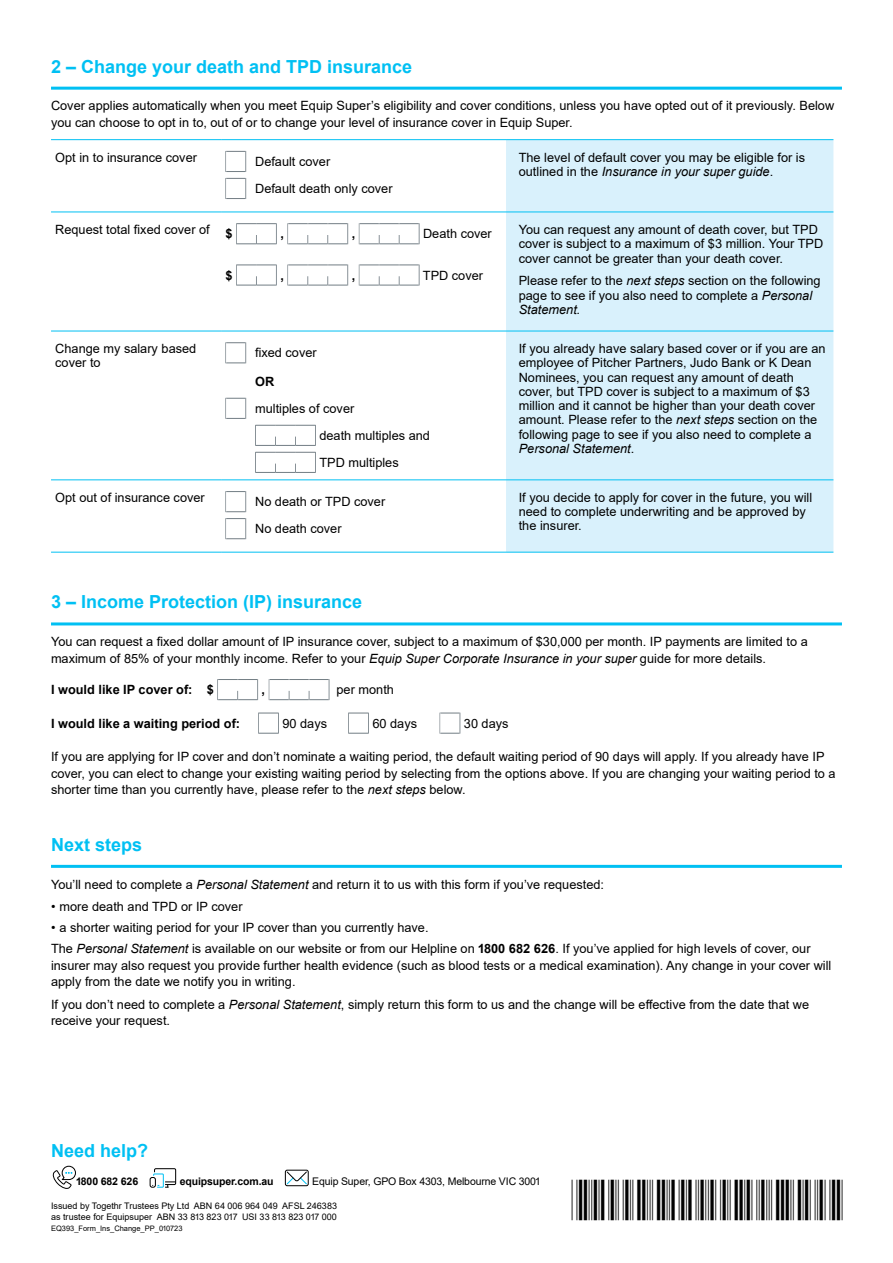
<style>
.page{position:relative;width:893px;height:1263px;background:#fff}
.page>*{position:absolute;margin:0;border:0;box-sizing:border-box;transform-origin:0 0}
.t1{font:40.5px "C39 P24 Dm Tt";color:#000}
.t2{font:700 18px "Arial";color:#00c0f3}
.t3{font:12.75px/14.2px "Arial";color:#000}
.t4{font:700 12.75px "Arial";color:#000}
.t5{font:10.5px "Arial";letter-spacing:-.01em;color:#000}
.t6{font:700 10.5px "Arial";letter-spacing:-.01em;color:#000}
.t7{font:9px/11.2px "Arial";color:#000}
.t8{font:7.5px "Arial";color:#000}
.s1{font-style:italic}
.s2{font-weight:700}
</style>
<div class="page">
<svg style="left:52px;top:1165px;width:24px;height:24px"></svg>
<svg style="left:152px;top:1168px;width:25px;height:20px"></svg>
<div style="left:150px;top:1177px;width:6px;height:11px;border:1px solid #000;border-radius:2px"></div>
<div style="left:285px;top:1170px;width:24px;height:16px;border:1px solid #000;border-radius:2px"></div>
<svg style="left:286px;top:1171px;width:22px;height:14px"></svg>
<hr style="left:51px;top:622px;width:791px;height:3px;background:#00c0f3">
<svg style="left:217px;top:679px;width:41px;height:21px"></svg>
<svg style="left:269px;top:679px;width:61px;height:21px"></svg>
<svg style="left:258px;top:713px;width:21px;height:21px"></svg>
<svg style="left:348px;top:713px;width:21px;height:21px"></svg>
<svg style="left:440px;top:713px;width:20px;height:21px"></svg>
<hr style="left:51px;top:87px;width:791px;height:3px;background:#00c0f3">
<div style="left:506px;top:140px;width:327px;height:412px;background:#d9f1fc"></div>
<hr style="left:51px;top:139px;width:170px;height:1px;background:#00c0f3">
<hr style="left:221px;top:139px;width:285px;height:1px;background:#00c0f3">
<hr style="left:51px;top:331px;width:170px;height:1px;background:#00c0f3">
<hr style="left:221px;top:331px;width:285px;height:1px;background:#00c0f3">
<hr style="left:51px;top:479px;width:170px;height:1px;background:#00c0f3">
<hr style="left:221px;top:479px;width:285px;height:1px;background:#00c0f3">
<hr style="left:506px;top:139px;width:327px;height:1px;background:#00c0f3">
<hr style="left:506px;top:331px;width:327px;height:1px;background:#00c0f3">
<hr style="left:506px;top:479px;width:327px;height:1px;background:#00c0f3">
<hr style="left:51px;top:212px;width:170px;height:1px;background:#00c0f3">
<hr style="left:221px;top:212px;width:285px;height:1px;background:#00c0f3">
<hr style="left:51px;top:552px;width:170px;height:1px;background:#00c0f3">
<hr style="left:221px;top:552px;width:285px;height:1px;background:#00c0f3">
<hr style="left:506px;top:212px;width:327px;height:1px;background:#00c0f3">
<hr style="left:506px;top:552px;width:327px;height:1px;background:#00c0f3">
<svg style="left:225px;top:151px;width:21px;height:21px"></svg>
<svg style="left:225px;top:178px;width:21px;height:21px"></svg>
<svg style="left:236px;top:223px;width:41px;height:21px"></svg>
<svg style="left:287px;top:223px;width:61px;height:21px"></svg>
<svg style="left:359px;top:223px;width:61px;height:21px"></svg>
<svg style="left:236px;top:264px;width:41px;height:22px"></svg>
<svg style="left:287px;top:264px;width:61px;height:22px"></svg>
<svg style="left:359px;top:264px;width:61px;height:22px"></svg>
<svg style="left:225px;top:342px;width:21px;height:21px"></svg>
<svg style="left:225px;top:398px;width:21px;height:21px"></svg>
<svg style="left:255px;top:425px;width:61px;height:21px"></svg>
<svg style="left:255px;top:452px;width:61px;height:21px"></svg>
<svg style="left:225px;top:491px;width:21px;height:21px"></svg>
<svg style="left:225px;top:518px;width:21px;height:21px"></svg>
<hr style="left:51px;top:865px;width:791px;height:3px;background:#00c0f3">
<h2 class="t2" style="left:51px;top:54px;width:363px">2 – Change your death and TPD insurance</h2>
<p class="t3" style="left:51px;top:98px;width:785px;line-height:16.5px">Cover applies automatically when you meet Equip Super’s eligibility and cover conditions, unless you have opted out of it previously. Below you can choose to opt in to, out of or to change your level of insurance cover in Equip Super.</p>
<p class="t3" style="left:55px;top:150px;width:143px">Opt in to insurance cover</p>
<p class="t3" style="left:255px;top:148px;width:139px;line-height:27px">Default cover<br>Default death only cover</p>
<p class="t3" style="left:519px;top:150px;width:288px">The level of default cover you may be eligible for is outlined in the <span class="s1">Insurance in your super guide</span>.</p>
<p class="t3" style="left:55px;top:222px;width:179px">Request total fixed cover of <span class="s2">$</span></p>
<p class="t4" style="left:280px;top:225px;width:5px">,</p>
<p class="t4" style="left:352px;top:225px;width:5px">,</p>
<p class="t3" style="left:519px;top:222px;width:306px">You can request any amount of death cover, but TPD cover is subject to a maximum of $3 million. Your TPD cover cannot be greater than your death cover.</p>
<p class="t3" style="left:519px;top:274px;width:303px">Please refer to the <span class="s1">next steps</span> section on the following page to see if you also need to complete a <span class="s1">Personal<br>Statement.</span></p>
<p class="t3" style="left:423px;top:227px;width:70px">Death cover</p>
<p class="t4" style="left:225px;top:266px;width:9px">$</p>
<p class="t4" style="left:280px;top:266px;width:5px">,</p>
<p class="t4" style="left:352px;top:266px;width:5px">,</p>
<p class="t3" style="left:423px;top:268px;width:62px">TPD cover</p>
<p class="t3" style="left:55px;top:341px;width:143px">Change my salary based cover to</p>
<p class="t3" style="left:255px;top:346px;width:63px">fixed cover</p>
<p class="t4" style="left:255px;top:372px;width:21px">OR</p>
<p class="t3" style="left:319px;top:395px;width:112px;line-height:27px;text-indent:-64px">multiples of cover<br>death multiples and<br>TPD multiples</p>
<p class="t3" style="left:519px;top:341px;width:308px">If you already have salary based cover or if you are an employee of Pitcher Partners, Judo Bank or K Dean Nominees, you can request any amount of death cover, but TPD cover is subject to a maximum of $3 million and it cannot be higher than your death cover amount. Please refer to the <span class="s1">next steps</span> section on the following page to see if you also need to complete a <span class="s1">Personal Statement</span>.</p>
<p class="t3" style="left:55px;top:490px;width:151px">Opt out of insurance cover</p>
<p class="t3" style="left:255px;top:488px;width:132px;line-height:27px">No death or TPD cover<br>No death cover</p>
<p class="t3" style="left:519px;top:490px;width:295px">If you decide to apply for cover in the future, you will need to complete underwriting and be approved by the insurer.</p>
<h2 class="t2" style="left:51px;top:589px;width:313px">3 – Income Protection (IP) insurance</h2>
<p class="t3" style="left:51px;top:633px;width:758px;line-height:16.5px">You can request a fixed dollar amount of IP insurance cover, subject to a maximum of $30,000 per month. IP payments are limited to a maximum of 85% of your monthly income. Refer to your <span class="s1">Equip Super Corporate Insurance in your super</span> guide for more details.</p>
<p class="t4" style="left:51px;top:681px;width:164px">I would like IP cover of: $</p>
<p class="t4" style="left:262px;top:681px;width:5px">,</p>
<p class="t3" style="left:337px;top:682px;width:59px">per month</p>
<p class="t4" style="left:51px;top:714px;width:191px">I would like a waiting period of:</p>
<p class="t3" style="left:282px;top:716px;width:46px">90 days</p>
<p class="t3" style="left:372px;top:716px;width:46px">60 days</p>
<p class="t3" style="left:464px;top:716px;width:46px">30 days</p>
<p class="t3" style="left:51px;top:748px;width:786px;line-height:16.5px">If you are applying for IP cover and don’t nominate a waiting period, the default waiting period of 90 days will apply. If you already have IP cover, you can elect to change your existing waiting period by selecting from the options above. If you are changing your waiting period to a shorter time than you currently have, please refer to the <span class="s1">next steps</span> below.</p>
<h2 class="t2" style="left:51px;top:832px;width:93px">Next steps</h2>
<p class="t3" style="left:51px;top:877px;width:555px">You’ll need to complete a <span class="s1">Personal Statement</span> and return it to us with this form if you’ve requested:</p>
<p class="t3" style="left:51px;top:900px;width:193px">• more death and TPD or IP cover</p>
<p class="t3" style="left:51px;top:917px;width:761px;line-height:20.7px">• a shorter waiting period for your IP cover than you currently have.<br>The <span class="s1">Personal Statement</span> is available on our website or from our Helpline on <span class="s2">1800 682 626</span>. If you’ve applied for high levels of cover, our</p>
<p class="t3" style="left:51px;top:957px;width:782px;line-height:16.5px">insurer may also request you provide further health evidence (such as blood tests or a medical examination). Any change in your cover will apply from the date we notify you in writing.</p>
<p class="t3" style="left:51px;top:996px;width:760px;line-height:16.5px">If you don’t need to complete a <span class="s1">Personal Statement</span>, simply return this form to us and the change will be effective from the date that we receive your request.</p>
<h2 class="t2" style="left:51px;top:1138px;width:99px">Need help?</h2>
<p class="t6" style="left:76px;top:1174px;width:63px">1800 682 626</p>
<p class="t6" style="left:180px;top:1174px;width:96px">equipsuper.com.au</p>
<p class="t5" style="left:312px;top:1174px;width:229px">Equip Super, GPO Box 4303, Melbourne VIC 3001</p>
<p class="t7" style="left:51px;top:1200px;width:287px">Issued by Togethr Trustees Pty Ltd ABN 64 006 964 049 AFSL 246383 as trustee for Equipsuper ABN 33 813 823 017 USI 33 813 823 017 000</p>
<p class="t8" style="left:51px;top:1223px;width:133px">EQ393_Form_Ins_Change_PP_010723</p>
<h1 class="t1" style="left:572px;top:1179px;width:274px">*SA009.B01GH1*</h1>
</div>
